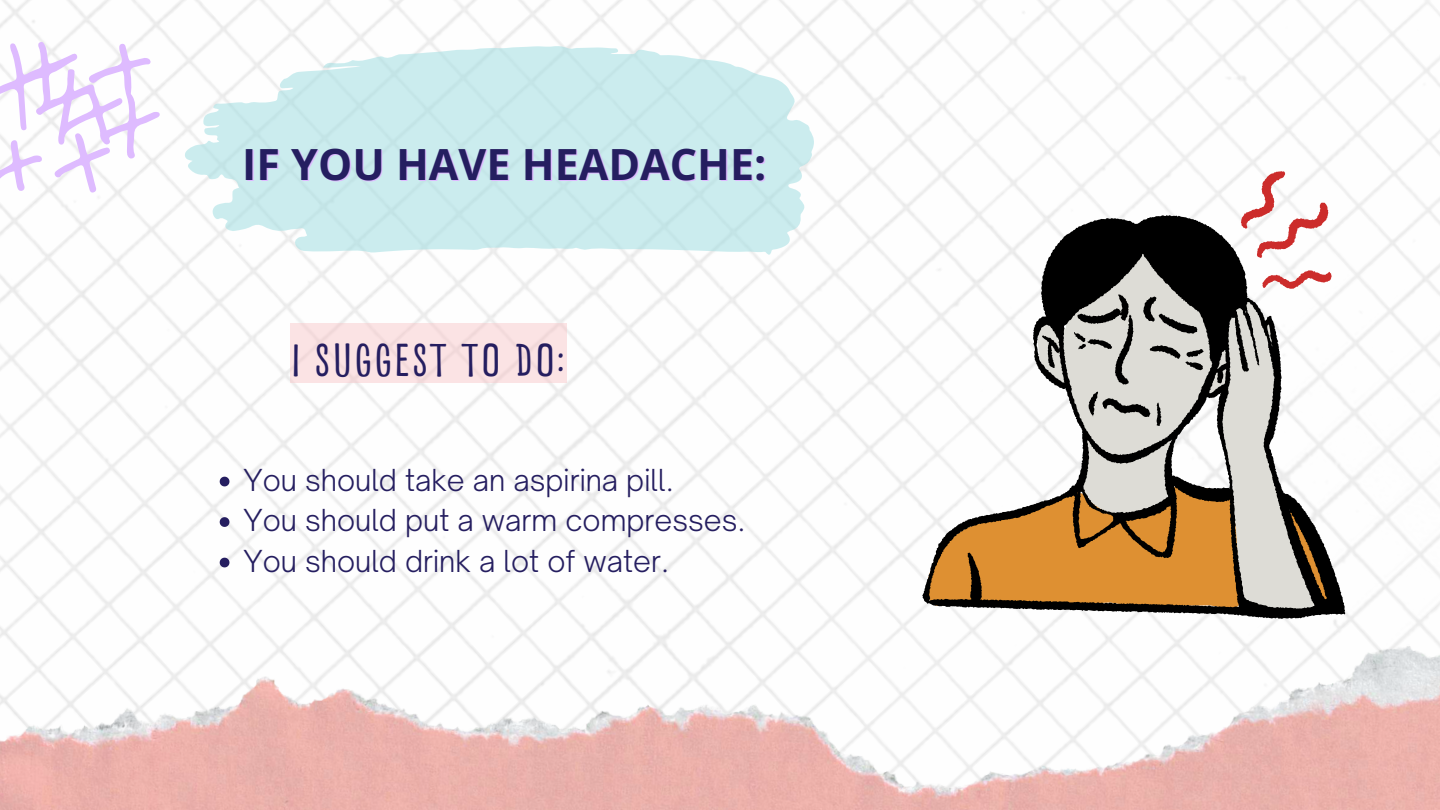
<style>
.page{position:relative;width:1440px;height:810px;background:#fff}
.page>*{position:absolute;margin:0;border:0;box-sizing:border-box;transform-origin:0 0}
.t1{font:49px "Nefelibata Pen Sans";color:#251e60}
.t2{font:700 43px "Open Sans";color:#251e60}
.t3{font:300 29px "Open Sauce One";color:#251e60}
</style>
<div class="page">
<img style="left:0;top:579px;width:1440px;height:231px">
<svg style="left:0;top:0;width:187px;height:242px"></svg>
<svg style="left:177px;top:12px;width:649px;height:303px;fill:#cbecee"></svg>
<svg style="left:1241px;top:171px;width:91px;height:44px"></svg>
<svg style="left:922px;top:215px;width:423px;height:404px"></svg>
<div style="left:291px;top:324px;width:276px;height:59px;background:#fbe3e4"></div>
<svg style="left:220px;top:477px;width:9px;height:9px"></svg>
<svg style="left:220px;top:517px;width:9px;height:10px"></svg>
<svg style="left:220px;top:558px;width:9px;height:9px"></svg>
<p class="t2" style="left:242px;top:134px;width:526px">IF YOU HAVE HEADACHE:</p>
<p class="t1" style="left:291px;top:324px;width:277px">I SUGGEST TO DO:</p>
<p class="t3" style="left:243px;top:462px;width:432px">You should take an aspirina pill.</p>
<p class="t3" style="left:243px;top:502px;width:504px">You should put a warm compresses.</p>
<p class="t3" style="left:243px;top:543px;width:427px">You should drink a lot of water.</p>
</div>
